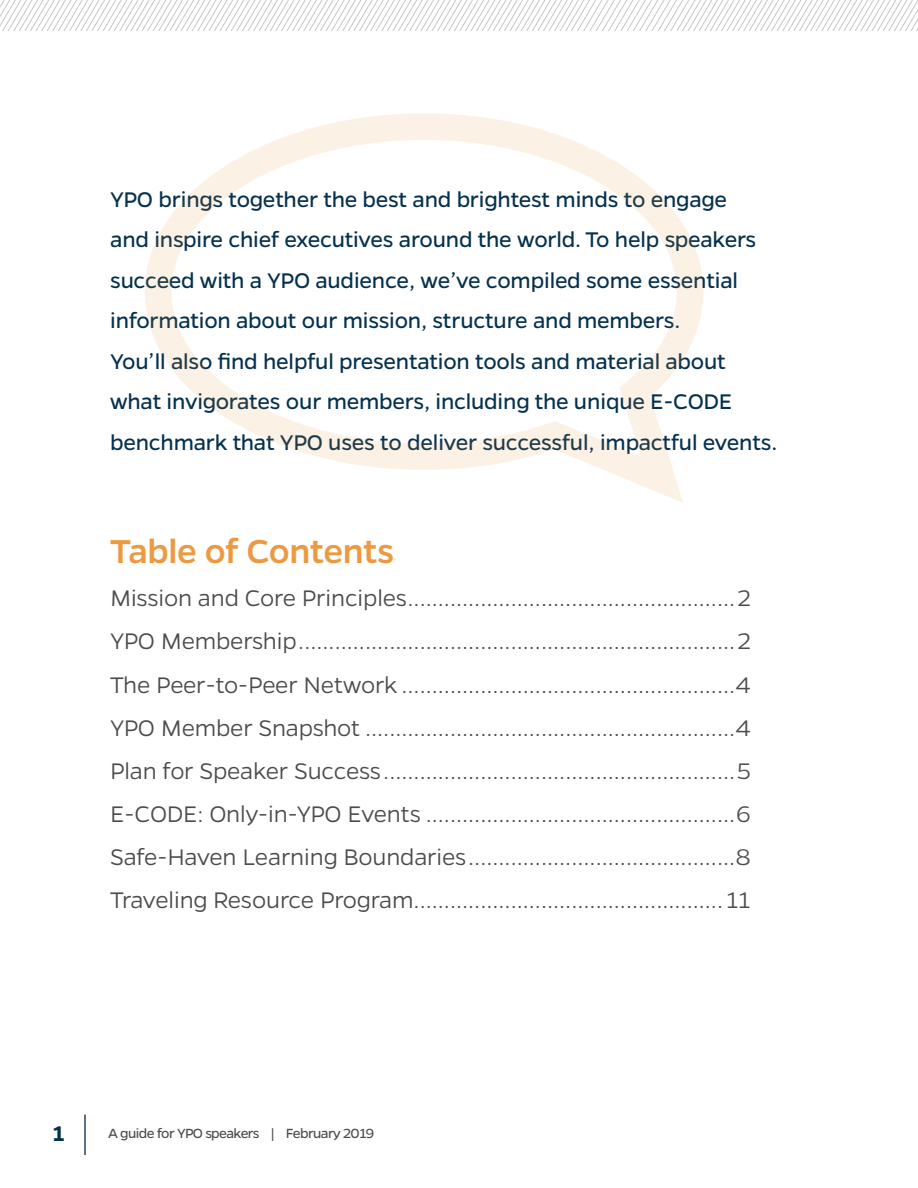
<style>
.page{position:relative;width:918px;height:1188px;background:#fff}
.page>*{position:absolute;margin:0;border:0;box-sizing:border-box;transform-origin:0 0}
.t1{font:500 37.5px "Gentona";letter-spacing:-.01em;color:#ec9a41}
.t2{font:300 25.5px/43px "Gentona";letter-spacing:-.01em;color:#4b4c4d;text-align:justify}
.t3{font:24px/40.5px "Gentona";letter-spacing:-.01em;color:#05314e}
.t4{font:600 24px "Gentona";color:#05314e}
.t5{font:15px "Gentona";letter-spacing:-.04em;color:#4b4c4d}
</style>
<div class="page">
<hr style="left:84px;top:1115px;width:2px;height:40px;background:#2a435e">
<svg style="left:0;top:0;width:918px;height:30px"></svg>
<svg style="left:145px;top:113px;width:558px;height:390px"></svg>
<p class="t3" style="left:110px;top:179px;width:669px">YPO brings together the best and brightest minds to engage<br>and inspire chief executives around the world. To help speakers succeed with a YPO audience, we’ve compiled some essential information about our mission, structure and members.<br>You’ll also find helpful presentation tools and material about what invigorates our members, including the unique E-CODE benchmark that YPO uses to deliver successful, impactful events.</p>
<h1 class="t1" style="left:110px;top:530px;width:286px">Table of Contents</h1>
<p class="t2" style="left:110px;top:577px;width:642px">Mission and Core Principles......................................................2<br>YPO Membership........................................................................2<br>The Peer-to-Peer Network .......................................................4<br>YPO Member Snapshot .............................................................4<br>Plan for Speaker Success..........................................................5<br>E-CODE: Only-in-YPO Events ...................................................6<br>Safe-Haven Learning Boundaries............................................8<br>Traveling Resource Program................................................... 11</p>
<p class="t4" style="left:53px;top:1120px;width:14px">1</p>
<p class="t5" style="left:108px;top:1125px;width:268px">A guide for YPO speakers | February 2019</p>
</div>
